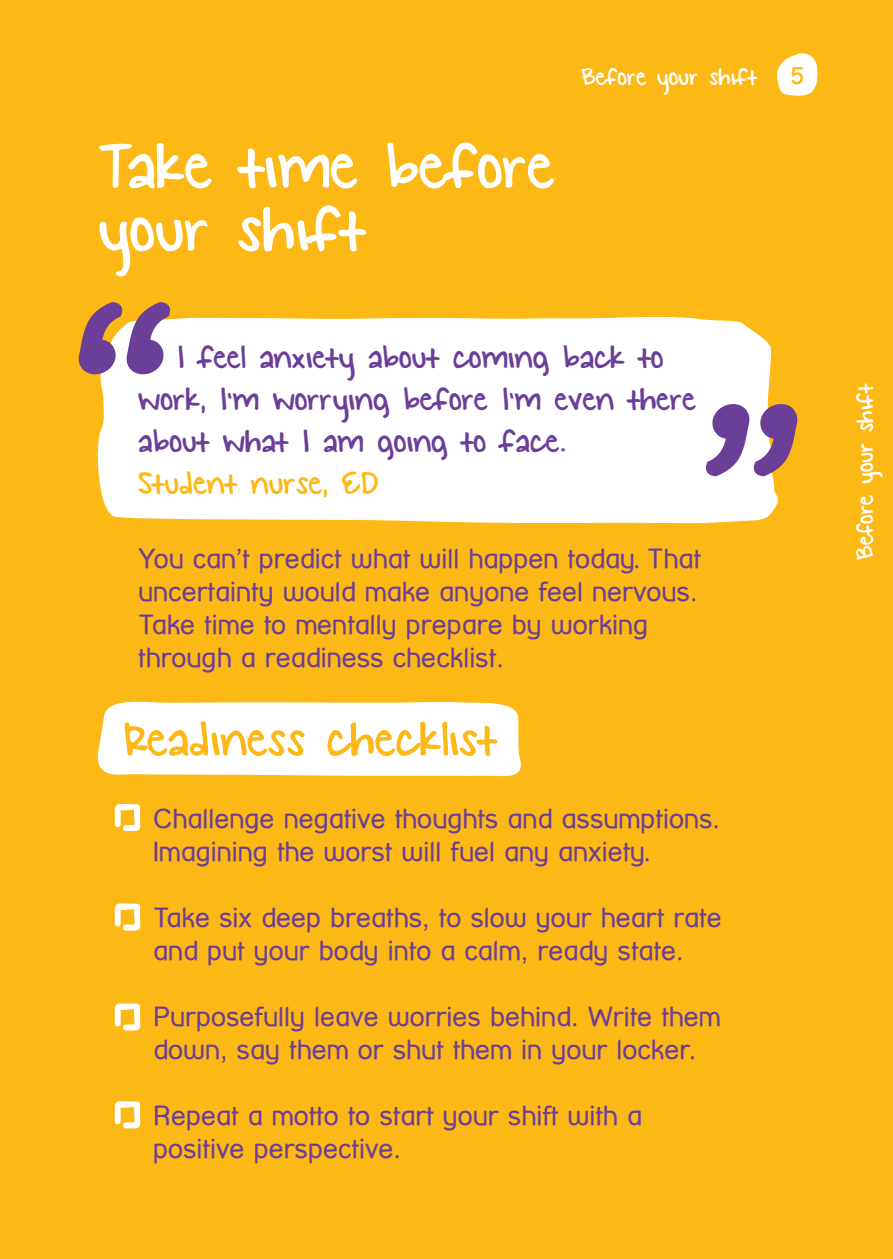
<style>
.page{position:relative;width:893px;height:1259px;background:#fcb814}
.page>*{position:absolute;margin:0;border:0;box-sizing:border-box;transform-origin:0 0}
.t1{font:72px/63px "KG Small Town Southern Girl";color:#fff}
.t2{font:54px "KG Small Town Southern Girl";color:#fcb814}
.t3{font:36px/42px "KG Small Town Southern Girl";color:#6b3e98}
.t4{font:36px "KG Small Town Southern Girl";color:#fcb814}
.t5{font:27px/33px "Street Corner";color:#6b3e98}
.t6{font:27px "KG Small Town Southern Girl";color:#fff}
.s1{font-family:"Street Corner";font-weight:700;font-size:24px;color:#fcb814}
</style>
<div class="page">
<div style="left:94px;top:316px;width:685px;height:207px;background:#fff"></div>
<svg style="left:706px;top:404px;width:92px;height:72px;background:#aa8aae"></svg>
<svg style="left:78px;top:302px;width:92px;height:72px"></svg>
<svg style="left:115px;top:803px;width:26px;height:28px"></svg>
<svg style="left:97px;top:701px;width:424px;height:76px;background:#fefaef"></svg>
<svg style="left:115px;top:903px;width:26px;height:27px"></svg>
<svg style="left:115px;top:1003px;width:26px;height:27px"></svg>
<svg style="left:115px;top:1101px;width:26px;height:27px"></svg>
<svg style="left:777px;top:53px;width:41px;height:43px"></svg>
<h1 class="t1" style="left:98px;top:139px;width:458px">Take time before your shift</h1>
<p class="t6" style="left:581px;top:62px;width:224px">Before your shift <span class="s1">5</span></p>
<h3 class="t3" style="left:138px;top:338px;width:559px;text-indent:39px">I feel anxiety about coming back to work, I’m worrying before I’m even there about what I am going to face.</h3>
<h3 class="t4" style="left:138px;top:464px;width:242px">Student nurse, ED</h3>
<p class="t5" style="left:138px;top:542px;width:564px">You can’t predict what will happen today. That uncertainty would make anyone feel nervous.<br>Take time to mentally prepare by working through a readiness checklist.</p>
<h2 class="t2" style="left:123px;top:710px;width:375px">Readiness checklist</h2>
<p class="t5" style="left:153px;top:801px;width:568px">Challenge negative thoughts and assumptions.<br>Imagining the worst will fuel any anxiety.</p>
<p class="t5" style="left:153px;top:900px;width:570px">Take six deep breaths, to slow your heart rate and put your body into a calm, ready state.</p>
<p class="t5" style="left:153px;top:999px;width:569px">Purposefully leave worries behind. Write them down, say them or shut them in your locker.</p>
<p class="t5" style="left:153px;top:1098px;width:490px">Repeat a motto to start your shift with a positive perspective.</p>
<p class="t6" style="left:850px;top:560px;width:179px;rotate:-90deg">Before your shift</p>
</div>
